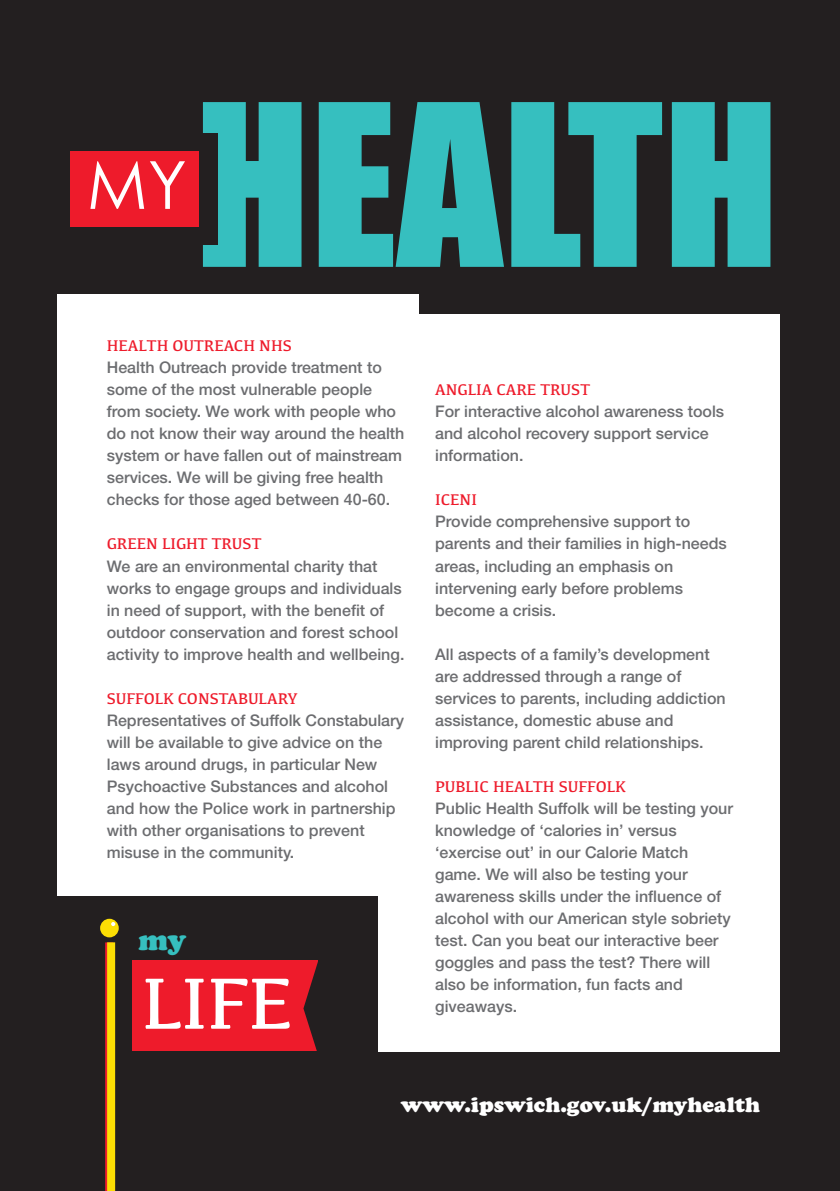
<style>
.page{position:relative;width:840px;height:1191px;background:#fff}
.page>*{position:absolute;margin:0;border:0;box-sizing:border-box;transform-origin:0 0}
.t1{font:208.4px "Impact";color:#36bfbf}
.t2{font:75px "Kefa";color:#fff}
.t3{font:66.2px "Century Gothic";color:#fff}
.t4{font:900 30.4px "Cooper";color:#36bfbf}
.t5{font:900 22px "Cooper";color:#fff}
.t6{font:500 16px/22px "Helvetica Neue";color:#6c6d70}
.t7{font:16px "Kefa";color:#ee1b2b}
</style>
<div class="page">
<div style="left:0;top:0;width:839px;height:1191px;background:#231f20"></div>
<div style="left:71px;top:151px;width:128px;height:75px;background:#ee1b2b"></div>
<div style="left:57px;top:295px;width:361px;height:601px;background:#fff"></div>
<div style="left:378px;top:314px;width:401px;height:737px;background:#fff"></div>
<div style="left:105px;top:942px;width:8px;height:249px;background:#ee1b2b"></div>
<div style="left:107px;top:942px;width:8px;height:249px;background:#fcde04"></div>
<div style="left:100px;top:918px;width:19px;height:19px;background:#fcde04;border-radius:50%"></div>
<svg style="left:111px;top:922px;width:4px;height:4px"></svg>
<div style="left:132px;top:960px;width:185px;height:91px;background:#ee1b2b"></div>
<svg style="left:303px;top:960px;width:15px;height:91px"></svg>
<h3 class="t3" style="left:87px;top:147px;width:102px">MY</h3>
<h1 class="t1" style="left:194px;top:73px;width:586px">HEALTH</h1>
<p class="t7" style="left:107px;top:336px;width:186px">HEALTH OUTREACH NHS</p>
<p class="t6" style="left:107px;top:356px;width:299px">Health Outreach provide treatment to some of the most vulnerable people from society. We work with people who do not know their way around the health system or have fallen out of mainstream services. We will be giving free health checks for those aged between 40-60.</p>
<p class="t7" style="left:107px;top:534px;width:156px">GREEN LIGHT TRUST</p>
<p class="t6" style="left:107px;top:554px;width:299px">We are an environmental charity that works to engage groups and individuals in need of support, with the benefit of outdoor conservation and forest school activity to improve health and wellbeing.</p>
<p class="t7" style="left:107px;top:688px;width:192px">SUFFOLK CONSTABULARY</p>
<p class="t6" style="left:107px;top:708px;width:299px">Representatives of Suffolk Constabulary will be available to give advice on the laws around drugs, in particular New Psychoactive Substances and alcohol and how the Police work in partnership with other organisations to prevent misuse in the community.</p>
<h3 class="t4" style="left:138px;top:921px;width:49px">my</h3>
<h2 class="t2" style="left:142px;top:959px;width:152px">LIFE</h2>
<p class="t7" style="left:435px;top:380px;width:156px">ANGLIA CARE TRUST</p>
<p class="t6" style="left:435px;top:400px;width:290px">For interactive alcohol awareness tools and alcohol recovery support service information.</p>
<p class="t7" style="left:435px;top:490px;width:43px">ICENI</p>
<p class="t6" style="left:435px;top:510px;width:293px">Provide comprehensive support to parents and their families in high-needs areas, including an emphasis on intervening early before problems become a crisis.</p>
<p class="t6" style="left:435px;top:642px;width:292px">All aspects of a family’s development are addressed through a range of services to parents, including addiction assistance, domestic abuse and improving parent child relationships.</p>
<p class="t7" style="left:435px;top:776px;width:192px">PUBLIC HEALTH SUFFOLK</p>
<p class="t6" style="left:435px;top:796px;width:299px">Public Health Suffolk will be testing your knowledge of ‘calories in’ versus ‘exercise out’ in our Calorie Match game. We will also be testing your awareness skills under the influence of alcohol with our American style sobriety test. Can you beat our interactive beer goggles and pass the test? There will also be information, fun facts and</p>
<p class="t6" style="left:435px;top:994px;width:83px">giveaways.</p>
<h3 class="t5" style="left:400px;top:1091px;width:360px">www.ipswich.gov.uk/myhealth</h3>
</div>
